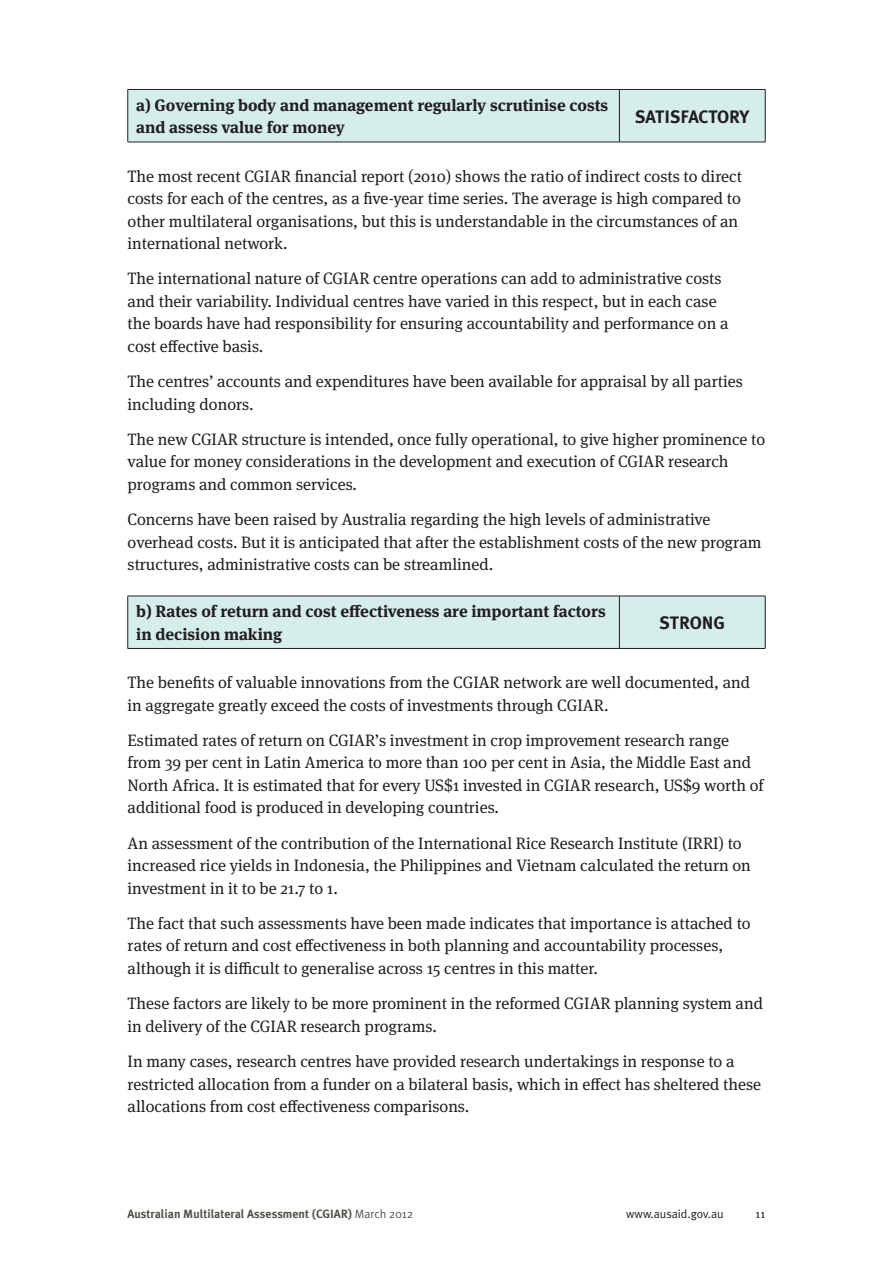
<style>
.page{position:relative;width:893px;height:1263px;background:#fff}
.page>*{position:absolute;margin:0;border:0;box-sizing:border-box;transform-origin:0 0}
._08bbbb_RIGHT_COLUMN{font:700 18px "Meta Plus";color:#231f20}
._04__BODY_TEXT{font:16.5px/22.5px "Meta Serif OT";color:#231f20}
._04__BODY_TEXT-2{font:700 16.5px/22.5px "Meta Serif OT";color:#231f20}
.t1{font:700 12px "Meta Plus";color:#53534a}
.t2{font:12px "Meta Plus Normal";color:#231f20}
.t3{font:12px "Meta Serif OT";color:#231f20}
.s1{font-family:"Meta Plus Normal";font-weight:400}
</style>
<div class="page">
<div style="left:128px;top:90px;width:637px;height:52px;background:#d5edeb"></div>
<hr style="left:128px;top:89px;width:491px;height:1px;background:#231f20">
<hr style="left:619px;top:89px;width:146px;height:1px;background:#231f20">
<hr style="left:619px;top:90px;width:1px;height:52px;background:#231f20">
<hr style="left:128px;top:142px;width:491px;height:1px;background:#231f20">
<hr style="left:619px;top:142px;width:146px;height:1px;background:#231f20">
<hr style="left:127px;top:90px;width:1px;height:52px;background:#231f20">
<hr style="left:765px;top:90px;width:1px;height:52px;background:#231f20">
<div style="left:128px;top:597px;width:637px;height:51px;background:#d5edeb"></div>
<hr style="left:128px;top:596px;width:491px;height:1px;background:#231f20">
<hr style="left:619px;top:596px;width:146px;height:1px;background:#231f20">
<hr style="left:619px;top:596px;width:1px;height:52px;background:#231f20">
<hr style="left:128px;top:648px;width:491px;height:1px;background:#231f20">
<hr style="left:619px;top:648px;width:146px;height:1px;background:#231f20">
<hr style="left:127px;top:596px;width:1px;height:52px;background:#231f20">
<hr style="left:765px;top:596px;width:1px;height:52px;background:#231f20">
<p class="_04__BODY_TEXT-2" style="left:136px;top:94px;width:474px">a) Governing body and management regularly scrutinise costs and assess value for money</p>
<p class="_08bbbb_RIGHT_COLUMN" style="left:635px;top:106px;width:116px">SATISFACTORY</p>
<p class="_04__BODY_TEXT" style="left:128px;top:165px;width:616px">The most recent CGIAR financial report (2010) shows the ratio of indirect costs to direct costs for each of the centres, as a five-year time series. The average is high compared to other multilateral organisations, but this is understandable in the circumstances of an international network.</p>
<p class="_04__BODY_TEXT" style="left:128px;top:268px;width:602px">The international nature of CGIAR centre operations can add to administrative costs and their variability. Individual centres have varied in this respect, but in each case the boards have had responsibility for ensuring accountability and performance on a cost effective basis.</p>
<p class="_04__BODY_TEXT" style="left:128px;top:371px;width:617px">The centres’ accounts and expenditures have been available for appraisal by all parties including donors.</p>
<p class="_04__BODY_TEXT" style="left:128px;top:428px;width:639px">The new CGIAR structure is intended, once fully operational, to give higher prominence to value for money considerations in the development and execution of CGIAR research programs and common services.</p>
<p class="_04__BODY_TEXT" style="left:128px;top:509px;width:635px">Concerns have been raised by Australia regarding the high levels of administrative overhead costs. But it is anticipated that after the establishment costs of the new program structures, administrative costs can be streamlined.</p>
<p class="_04__BODY_TEXT-2" style="left:136px;top:601px;width:471px">b) Rates of return and cost effectiveness are important factors in decision making</p>
<p class="_08bbbb_RIGHT_COLUMN" style="left:659px;top:612px;width:67px">STRONG</p>
<p class="_04__BODY_TEXT" style="left:128px;top:671px;width:624px">The benefits of valuable innovations from the CGIAR network are well documented, and in aggregate greatly exceed the costs of investments through CGIAR.</p>
<p class="_04__BODY_TEXT" style="left:128px;top:729px;width:638px">Estimated rates of return on CGIAR’s investment in crop improvement research range from 39 per cent in Latin America to more than 100 per cent in Asia, the Middle East and North Africa. It is estimated that for every US$1 invested in CGIAR research, US$9 worth of additional food is produced in developing countries.</p>
<p class="_04__BODY_TEXT" style="left:128px;top:832px;width:625px">An assessment of the contribution of the International Rice Research Institute (IRRI) to increased rice yields in Indonesia, the Philippines and Vietnam calculated the return on investment in it to be 21.7 to 1.</p>
<p class="_04__BODY_TEXT" style="left:128px;top:912px;width:624px">The fact that such assessments have been made indicates that importance is attached to rates of return and cost effectiveness in both planning and accountability processes, although it is difficult to generalise across 15 centres in this matter.</p>
<p class="_04__BODY_TEXT" style="left:128px;top:993px;width:637px">These factors are likely to be more prominent in the reformed CGIAR planning system and in delivery of the CGIAR research programs.</p>
<p class="_04__BODY_TEXT" style="left:128px;top:1050px;width:635px">In many cases, research centres have provided research undertakings in response to a restricted allocation from a funder on a bilateral basis, which in effect has sheltered these allocations from cost effectiveness comparisons.</p>
<p class="t1" style="left:128px;top:1207px;width:287px">Australian Multilateral Assessment (CGIAR) <span class="s1">March 2012</span></p>
<p class="t2" style="left:626px;top:1207px;width:99px">www.ausaid.gov.au</p>
<p class="t3" style="left:756px;top:1207px;width:11px">11</p>
</div>
